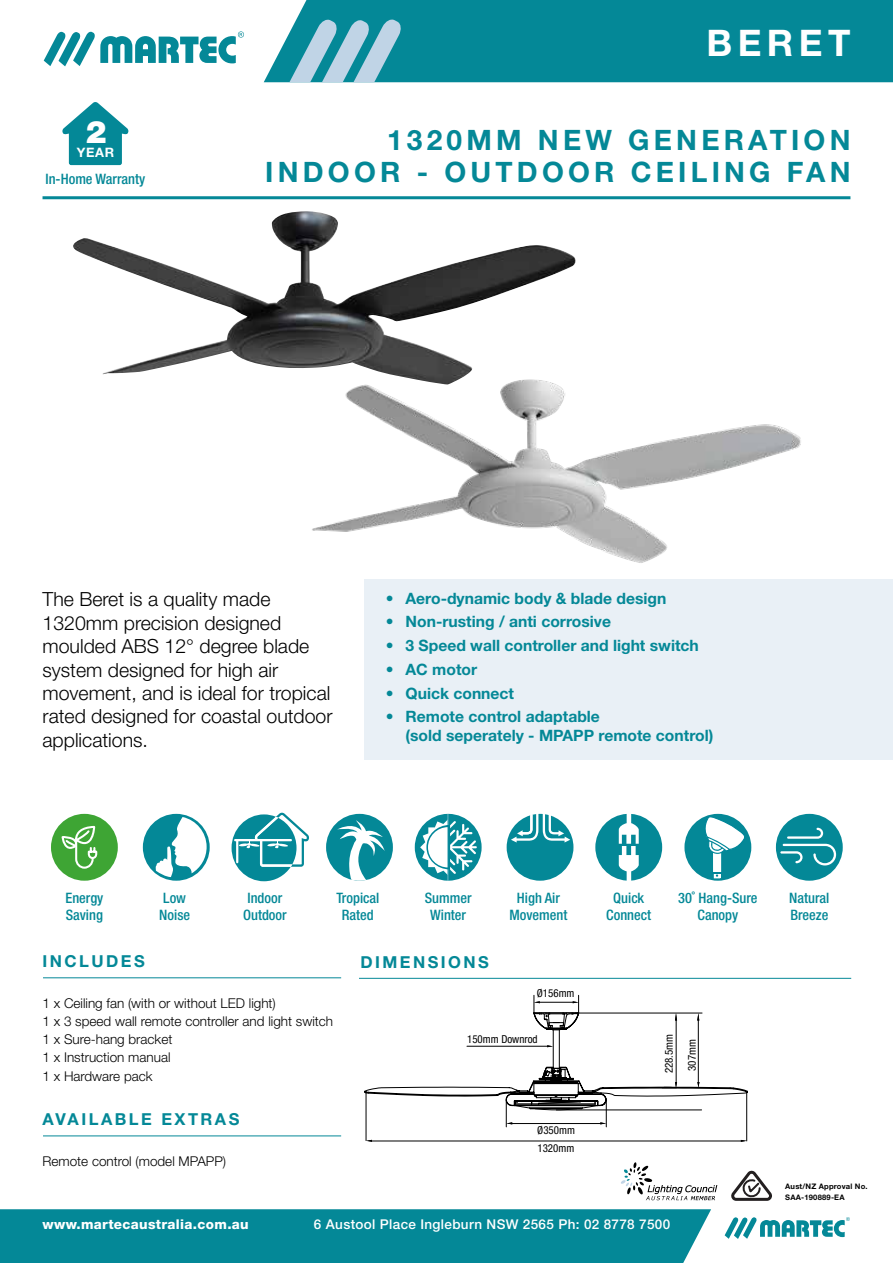
<style>
.page{position:relative;width:893px;height:1263px;background:#fff}
.page>*{position:absolute;margin:0;border:0;box-sizing:border-box;transform-origin:0 0}
.t1{font:700 36.6px "Helvetica Neue LT Std";letter-spacing:.15em;color:#fff}
.t2{font:900 31.05px "Helvetica Neue";color:#fff}
.t3{font:700 28.2px/31.8px "Helvetica Neue LT Std";letter-spacing:.15em;color:#048897;text-align:right}
.t4{font:300 19.5px/23.4px "Helvetica Neue LT Std";color:#000}
.t5{font:700 16.5px "Helvetica Neue LT Std";letter-spacing:.15em;color:#048897}
.t6{font:700 15.6px/18.8px "Helvetica Neue LT Std";color:#048897}
.t7{font:500 condensed 14.4px/17.2px "Helvetica Neue LT Std";color:#048897;text-align:center}
.t8{font:300 13.5px/18.3px "Helvetica Neue LT Std";color:#000}
.t9{font:500 13.5px "Helvetica Neue LT Std";letter-spacing:.025em;color:#fff}
.t10{font:800 13.5px "Helvetica Neue LT Std";letter-spacing:.025em;color:#fff}
.t11{font:700 13.05px "Helvetica Neue";color:#fff}
.t12{font:condensed 10.95px "Helvetica Neue";color:#000}
.t13{font:700 7.65px/10.5px "Helvetica Neue LT Std";letter-spacing:.025em;color:#000}
</style>
<div class="page">
<div style="left:364px;top:579px;width:529px;height:180px;background:#e9f0f6"></div>
<div style="left:264px;top:0;width:629px;height:82px;background:#048897"></div>
<svg style="left:289px;top:18px;width:113px;height:64px;background:#65afc0"></svg>
<div style="left:0;top:1209px;width:711px;height:54px;background:#048897"></div>
<svg style="left:44px;top:31px;width:200px;height:35px"></svg>
<svg style="left:725px;top:1217px;width:125px;height:22px"></svg>
<svg style="left:621px;top:1162px;width:96px;height:38px"></svg>
<svg style="left:731px;top:1170px;width:41px;height:31px"></svg>
<hr style="left:359px;top:978px;width:492px;height:1px;background:#048897">
<hr style="left:43px;top:196px;width:807px;height:3px;background:#048897">
<img style="left:73px;top:211px;width:502px;height:164px">
<img style="left:187px;top:365px;width:614px;height:198px">
<div style="left:51px;top:814px;width:67px;height:67px;background:#3ea534;border-radius:50%"></div>
<svg style="left:61px;top:825px;width:37px;height:44px"></svg>
<div style="left:326px;top:814px;width:67px;height:67px;background:#048897;border-radius:50%"></div>
<svg style="left:337px;top:820px;width:48px;height:61px"></svg>
<svg style="left:507px;top:814px;width:66px;height:67px"></svg>
<div style="left:143px;top:814px;width:67px;height:67px;background:#048897;border-radius:50%"></div>
<svg style="left:156px;top:817px;width:51px;height:60px"></svg>
<svg style="left:415px;top:814px;width:67px;height:67px"></svg>
<svg style="left:232px;top:812px;width:77px;height:69px"></svg>
<svg style="left:595px;top:814px;width:67px;height:66px"></svg>
<div style="left:776px;top:814px;width:67px;height:67px;background:#048897;border-radius:50%"></div>
<svg style="left:780px;top:828px;width:56px;height:37px"></svg>
<div style="left:684px;top:814px;width:67px;height:67px;background:#048897;border-radius:50%"></div>
<svg style="left:701px;top:815px;width:46px;height:63px"></svg>
<svg style="left:62px;top:102px;width:67px;height:63px"></svg>
<hr style="left:43px;top:977px;width:298px;height:1px;background:#048897">
<hr style="left:43px;top:1135px;width:298px;height:1px;background:#048897">
<hr style="left:366px;top:1091px;width:1px;height:49px;background:#000">
<hr style="left:746px;top:1091px;width:1px;height:50px;background:#000">
<hr style="left:372px;top:1141px;width:369px;height:1px;background:#000">
<svg style="left:741px;top:1140px;width:6px;height:2px"></svg>
<svg style="left:364px;top:995px;width:384px;height:132px"></svg>
<h2 class="t2" style="left:86px;top:113px;width:22px">2</h2>
<p class="t11" style="left:77px;top:144px;width:39px">YEAR</p>
<p class="t7" style="left:46px;top:170px;width:101px">In-Home Warranty</p>
<h1 class="t1" style="left:706px;top:20px;width:146px">BERET</h1>
<h3 class="t3" style="left:265px;top:124px;width:587px">1320MM NEW GENERATION<br>INDOOR - OUTDOOR CEILING FAN</h3>
<p class="t4" style="left:43px;top:587px;width:292px">The Beret is a quality made<br>1320mm precision designed moulded ABS 12° degree blade system designed for high air movement, and is ideal for tropical rated designed for coastal outdoor applications.</p>
<p class="t6" style="left:386px;top:588px;width:282px">• Aero-dynamic body &amp; blade design</p>
<p class="t6" style="left:386px;top:612px;width:227px">• Non-rusting / anti corrosive</p>
<p class="t6" style="left:386px;top:636px;width:315px">• 3 Speed wall controller and light switch</p>
<p class="t6" style="left:386px;top:660px;width:93px">• AC motor</p>
<p class="t6" style="left:386px;top:683px;width:130px">• Quick connect</p>
<p class="t6" style="left:406px;top:707px;width:309px;text-indent:-20px">• Remote control adaptable<br>(sold seperately - MPAPP remote control)</p>
<p class="t7" style="left:65px;top:889px;width:39px;text-align:left">Energy<br>Saving</p>
<p class="t5" style="left:43px;top:951px;width:104px">INCLUDES</p>
<p class="t7" style="left:678px;top:889px;width:81px">30˚ Hang-Sure<br>Canopy</p>
<p class="t7" style="left:159px;top:889px;width:32px;text-align:left">Low<br>Noise</p>
<p class="t7" style="left:425px;top:889px;width:48px">Summer<br>Winter</p>
<p class="t7" style="left:243px;top:889px;width:45px">Indoor<br>Outdoor</p>
<p class="t7" style="left:606px;top:889px;width:46px">Quick<br>Connect</p>
<p class="t7" style="left:789px;top:889px;width:42px;text-align:left">Natural<br>Breeze</p>
<p class="t7" style="left:336px;top:889px;width:45px">Tropical<br>Rated</p>
<p class="t7" style="left:509px;top:889px;width:59px">High Air<br>Movement</p>
<p class="t5" style="left:360px;top:952px;width:130px">DIMENSIONS</p>
<p class="t8" style="left:43px;top:993px;width:292px">1 x Ceiling fan (with or without LED light)<br>1 x 3 speed wall remote controller and light switch<br>1 x Sure-hang bracket<br>1 x Instruction manual<br>1 x Hardware pack</p>
<p class="t5" style="left:43px;top:1109px;width:198px">AVAILABLE EXTRAS</p>
<p class="t8" style="left:43px;top:1151px;width:185px">Remote control (model MPAPP)</p>
<p class="t12" style="left:537px;top:987px;width:39px">Ø156mm</p>
<p class="t12" style="left:467px;top:1033px;width:72px">150mm Downrod</p>
<p class="t12" style="left:537px;top:1124px;width:39px">Ø350mm</p>
<p class="t12" style="left:537px;top:1142px;width:38px">1320mm</p>
<p class="t12" style="left:662px;top:1073px;width:41px;rotate:-90deg">228.5mm</p>
<p class="t12" style="left:686px;top:1071px;width:33px;rotate:-90deg">307mm</p>
<p class="t10" style="left:43px;top:1216px;width:208px">www.martecaustralia.com.au</p>
<p class="t9" style="left:314px;top:1216px;width:358px">6 Austool Place Ingleburn NSW 2565 Ph: 02 8778 7500</p>
<p class="t13" style="left:785px;top:1181px;width:84px">Aust/NZ Approval No.<br>SAA-190889-EA</p>
</div>
